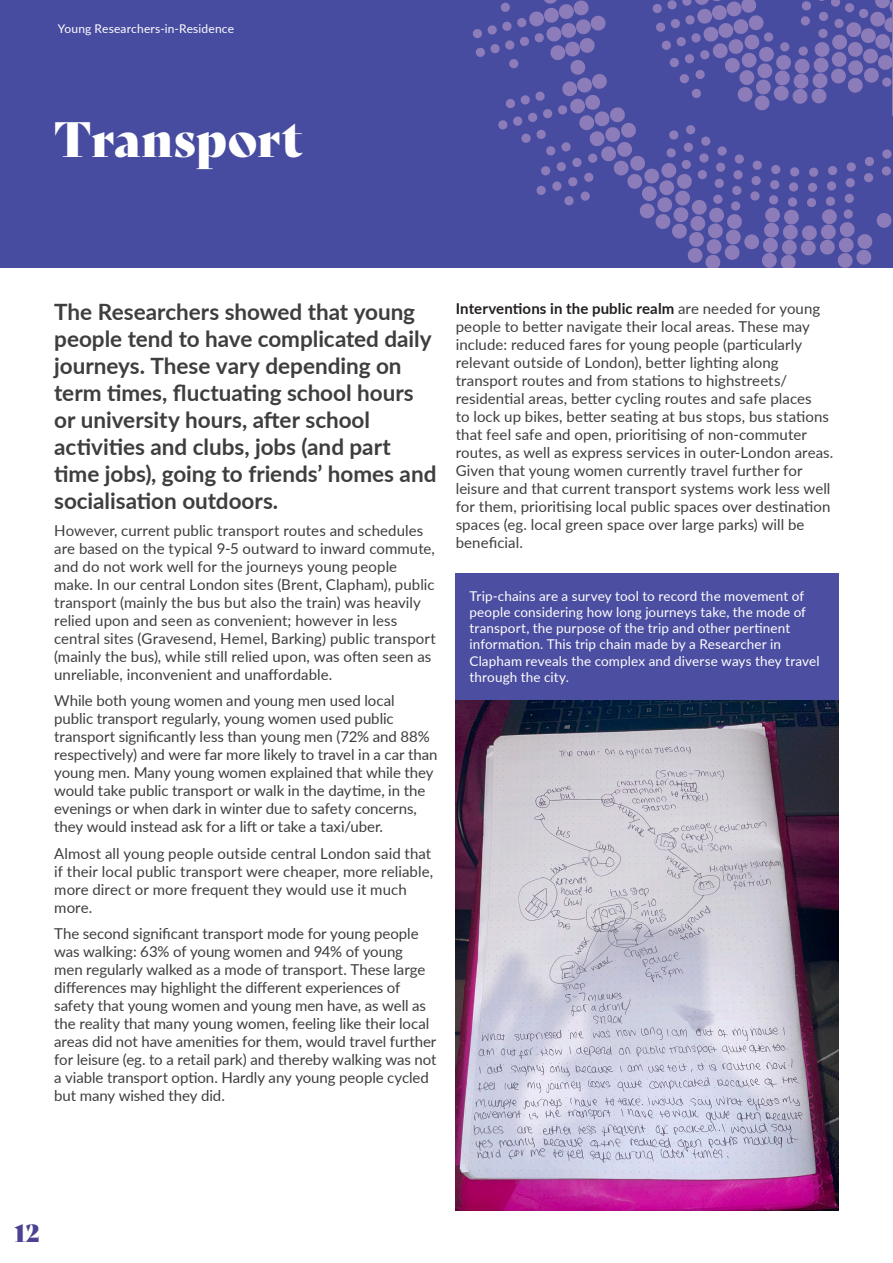
<style>
.page{position:relative;width:893px;height:1263px;background:#fff}
.page>*{position:absolute;margin:0;border:0;box-sizing:border-box;transform-origin:0 0}
.t1{font:48.3px "Bely Display";letter-spacing:.005em;color:#fff}
.t2{font:24px "Bely Display";color:#4b4293}
.t3{font:700 22.5px/27px "Lato";color:#3e3e3f}
.t4{font:15px/18px "Lato";color:#3e3e3f}
.t5{font:13.5px/16.2px "Lato";letter-spacing:.01em;color:#fff}
.t6{font:12px "Lato";letter-spacing:.015em;color:#fff}
.s1{font-weight:700;color:#231f20}
</style>
<div class="page">
<div style="left:0;top:0;width:892px;height:149px;background:#474ca0"></div>
<div style="left:0;top:116px;width:893px;height:152px;background:#474ca0"></div>
<svg style="left:472px;top:0;width:421px;height:1211px"></svg>
<img style="left:456px;top:699px;width:383px;height:511px">
<div style="left:456px;top:573px;width:383px;height:126px;background:#4c4ea1"></div>
<p class="t6" style="left:58px;top:20px;width:178px">Young Researchers-in-Residence</p>
<p class="t1" style="left:54px;top:100px;width:250px">Transport</p>
<p class="t3" style="left:54px;top:297px;width:384px">The Researchers showed that young people tend to have complicated daily journeys. These vary depending on term times, fluctuating school hours or university hours, after school activities and clubs, jobs (and part time jobs), going to friends’ homes and socialisation outdoors.</p>
<p class="t4" style="left:54px;top:520px;width:383px">However, current public transport routes and schedules are based on the typical 9-5 outward to inward commute, and do not work well for the journeys young people make. In our central London sites (Brent, Clapham), public transport (mainly the bus but also the train) was heavily relied upon and seen as convenient; however in less central sites (Gravesend, Hemel, Barking) public transport (mainly the bus), while still relied upon, was often seen as unreliable, inconvenient and unaffordable.</p>
<p class="t4" style="left:54px;top:691px;width:385px">While both young women and young men used local<br>public transport regularly, young women used public transport significantly less than young men (72% and 88% respectively) and were far more likely to travel in a car than young men. Many young women explained that while they would take public transport or walk in the daytime, in the evenings or when dark in winter due to safety concerns, they would instead ask for a lift or take a taxi/uber.</p>
<p class="t4" style="left:54px;top:843px;width:380px">Almost all young people outside central London said that if their local public transport were cheaper, more reliable, more direct or more frequent they would use it much more.</p>
<p class="t4" style="left:54px;top:924px;width:384px">The second significant transport mode for young people was walking: 63% of young women and 94% of young<br>men regularly walked as a mode of transport. These large differences may highlight the different experiences of safety that young women and young men have, as well as the reality that many young women, feeling like their local areas did not have amenities for them, would travel further for leisure (eg. to a retail park) and thereby walking was not a viable transport option. Hardly any young people cycled but many wished they did.</p>
<p class="t4" style="left:456px;top:299px;width:379px"><span class="s1">Interventions in the public realm</span> are needed for young people to better navigate their local areas. These may include: reduced fares for young people (particularly relevant outside of London), better lighting along transport routes and from stations to highstreets/ residential areas, better cycling routes and safe places<br>to lock up bikes, better seating at bus stops, bus stations that feel safe and open, prioritising of non-commuter routes, as well as express services in outer-London areas.<br>Given that young women currently travel further for leisure and that current transport systems work less well for them, prioritising local public spaces over destination spaces (eg. local green space over large parks) will be beneficial.</p>
<p class="t5" style="left:469px;top:587px;width:351px">Trip-chains are a survey tool to record the movement of people considering how long journeys take, the mode of transport, the purpose of the trip and other pertinent information. This trip chain made by a Researcher in Clapham reveals the complex and diverse ways they travel through the city.</p>
<p class="t2" style="left:15px;top:1214px;width:26px">12</p>
</div>
